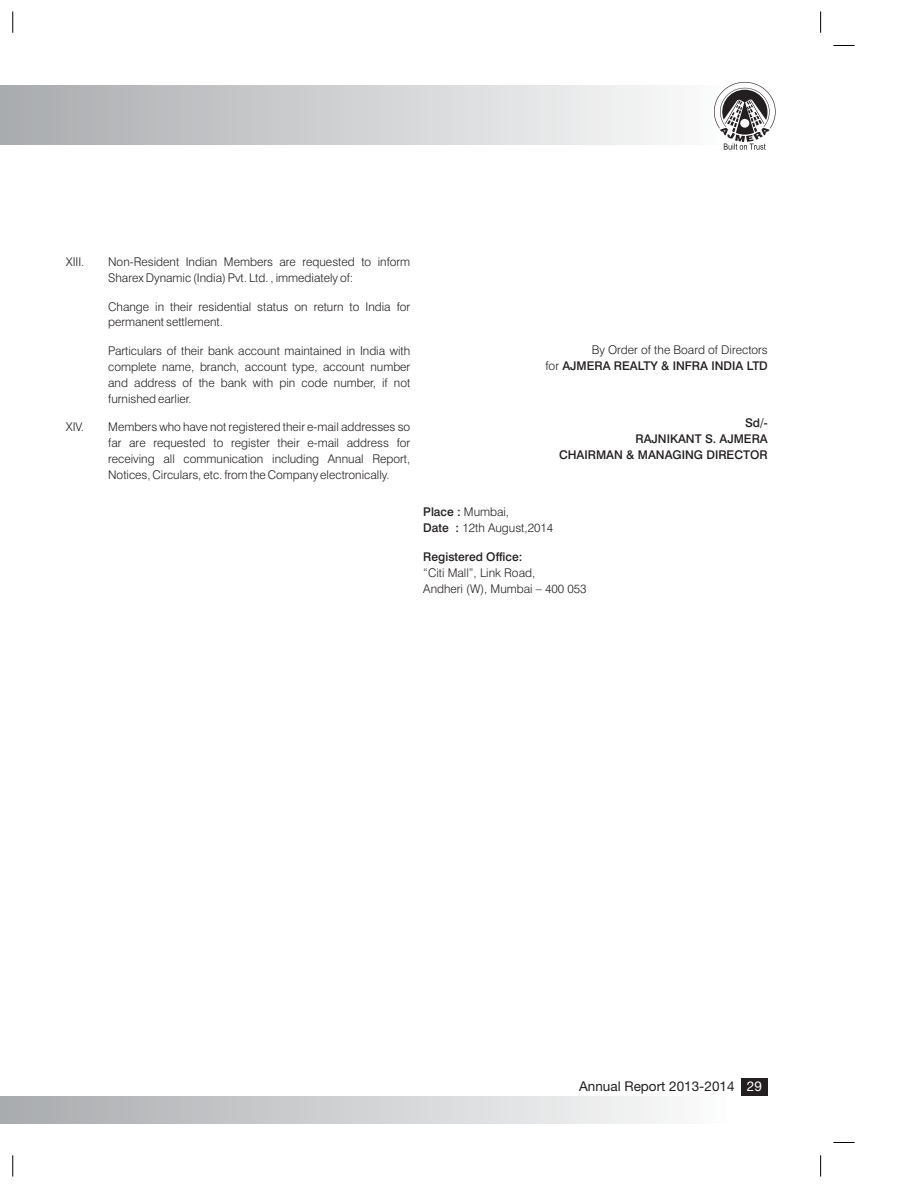
<style>
.page{position:relative;width:918px;height:1188px;background:#fff}
.page>*{position:absolute;margin:0;border:0;box-sizing:border-box;transform-origin:0 0}
.t1{font:13.5px "Helvetica Neue";color:#231f20}
.t2{font:300 12px/15.8px "Swiss 721 BT";color:#231f20}
.t3{font:500 12px/15.8px "Swiss 721 BT";color:#231f20;text-align:right}
.s1{font-weight:500}
.s2{color:#fff}
</style>
<div class="page">
<div style="left:741px;top:1078px;width:27px;height:18px;background:#231f20"></div>
<svg style="left:12px;top:11px;width:1px;height:22px"></svg>
<svg style="left:820px;top:11px;width:1px;height:22px"></svg>
<svg style="left:833px;top:45px;width:22px;height:1px"></svg>
<svg style="left:12px;top:1155px;width:1px;height:22px"></svg>
<svg style="left:820px;top:1155px;width:1px;height:22px"></svg>
<svg style="left:833px;top:1142px;width:22px;height:1px"></svg>
<div style="left:0;top:86px;width:729px;height:59px;background:linear-gradient(to right,#a9abae,#fcfcfc)"></div>
<div style="left:0;top:1097px;width:729px;height:27px;background:linear-gradient(to right,#a8abae,#fcfcfc)"></div>
<svg style="left:714px;top:82px;width:62px;height:68px"></svg>
<hr style="left:0;top:86px;width:1px;height:59px;background:#a9abad">
<svg style="left:0;top:1097px;width:1px;height:27px"></svg>
<p class="t2" style="left:66px;top:255px;width:20px">XIII.</p>
<p class="t2" style="left:108px;top:255px;width:304px">Non-Resident Indian Members are requested to inform<br>Sharex Dynamic (India) Pvt. Ltd. , immediately of:</p>
<p class="t2" style="left:108px;top:300px;width:304px">Change in their residential status on return to India for permanent settlement.</p>
<p class="t2" style="left:108px;top:344px;width:304px;text-align:justify">Particulars of their bank account maintained in India with complete name, branch, account type, account number and address of the bank with pin code number, if not furnished earlier.</p>
<p class="t2" style="left:66px;top:420px;width:20px">XIV.</p>
<p class="t2" style="left:108px;top:420px;width:304px;text-align:justify">Members who have not registered their e-mail addresses so far are requested to register their e-mail address for receiving all communication including Annual Report, Notices, Circulars, etc. from the Company electronically.</p>
<p class="t2" style="left:545px;top:343px;width:224px;text-align:right">By Order of the Board of Directors<br>for <span class="s1">AJMERA REALTY &amp; INFRA INDIA LTD</span></p>
<p class="t3" style="left:559px;top:416px;width:210px">Sd/-<br>RAJNIKANT S. AJMERA<br>CHAIRMAN &amp; MANAGING DIRECTOR</p>
<p class="t2" style="left:423px;top:505px;width:131px"><span class="s1">Place :</span> Mumbai,<br><span class="s1">Date :</span> 12th August,2014</p>
<p class="t3" style="left:423px;top:550px;width:101px">Registered Office:</p>
<p class="t2" style="left:423px;top:566px;width:165px">“Citi Mall”, Link Road,<br>Andheri (W), Mumbai – 400 053</p>
<p class="t1" style="left:579px;top:1081px;width:184px">Annual Report 2013-2014 <span class="s2">29</span></p>
</div>
